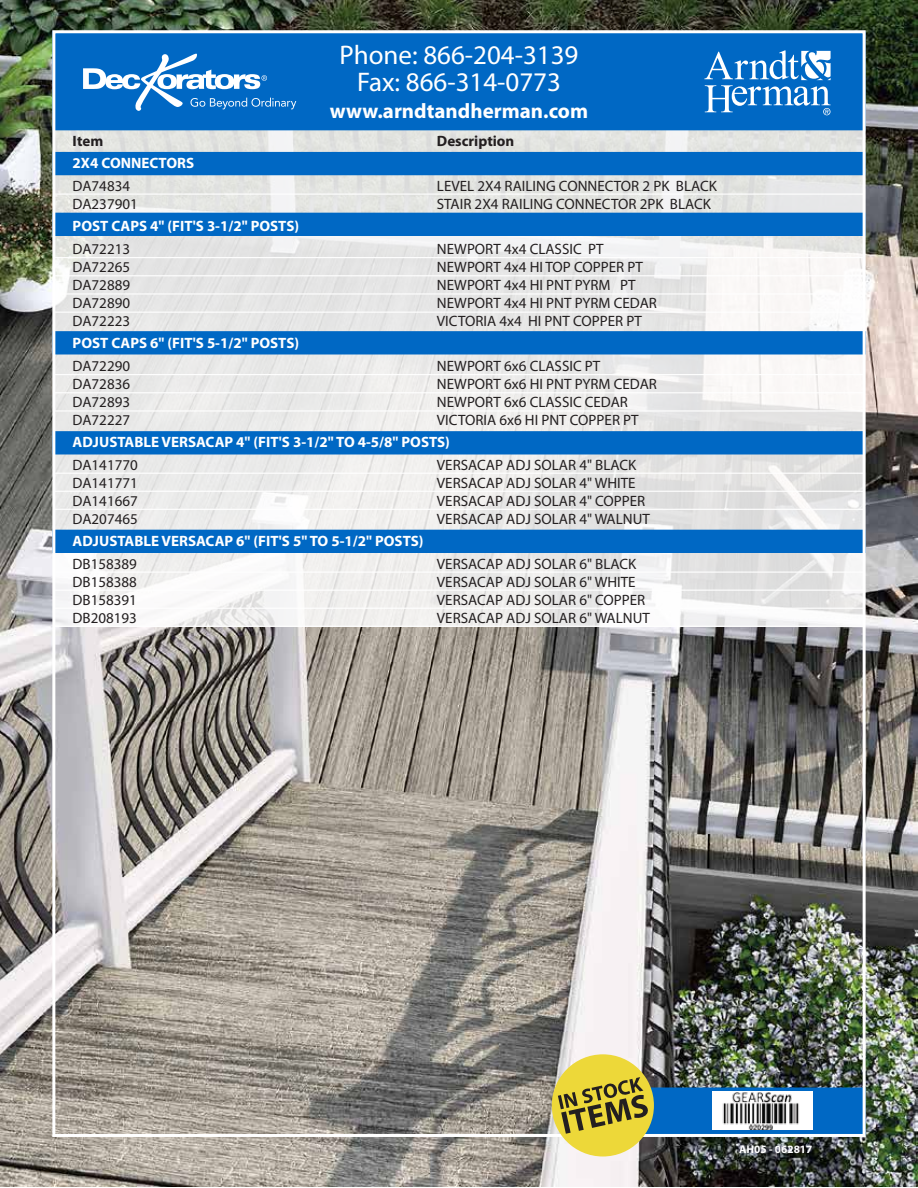
<style>
.page{position:relative;width:918px;height:1188px;background:#fff}
.page>*{position:absolute;margin:0;border:0;box-sizing:border-box;transform-origin:0 0}
.t1{font:27px/27px "Myriad Pro";color:#fff;text-align:center}
.t2{font:700 21px "Myriad Pro";color:#fff}
.t3{font:15px "Myriad Pro";color:#231f20}
.t4{font:700 15px "Myriad Pro";color:#fff}
.t5{font:700 15px "Myriad Pro";color:#231f20}
.t6{font:700 11.25px "Myriad Pro";color:#fff}
</style>
<div class="page">
<img style="left:0;top:0;width:917px;height:1186px">
<svg style="left:56px;top:130px;width:806px;height:496px;fill:#e8e8e8"></svg>
<div style="left:52px;top:31px;width:814px;height:99px;background:#0068c4"></div>
<svg style="left:704px;top:50px;width:127px;height:65px"></svg>
<div style="left:600px;top:1088px;width:266px;height:48px;background:#0068c4"></div>
<hr style="left:54px;top:194px;width:810px;height:1px;background:#fff">
<hr style="left:54px;top:257px;width:810px;height:1px;background:#fff">
<hr style="left:54px;top:275px;width:810px;height:1px;background:#fff">
<hr style="left:54px;top:293px;width:810px;height:2px;background:#fff">
<hr style="left:54px;top:312px;width:810px;height:1px;background:#fff">
<hr style="left:54px;top:473px;width:810px;height:1px;background:#fff">
<hr style="left:54px;top:491px;width:810px;height:1px;background:#fff">
<hr style="left:54px;top:509px;width:810px;height:1px;background:#fff">
<hr style="left:54px;top:572px;width:810px;height:1px;background:#fff">
<hr style="left:54px;top:590px;width:810px;height:1px;background:#fff">
<hr style="left:54px;top:608px;width:810px;height:1px;background:#fff">
<hr style="left:54px;top:626px;width:810px;height:1px;background:#fff">
<svg style="left:83px;top:54px;width:213px;height:57px"></svg>
<div style="left:52px;top:152px;width:814px;height:23px;background:#0068c4"></div>
<div style="left:52px;top:331px;width:814px;height:24px;background:#0068c4;border:3px solid #0068c4"></div>
<div style="left:52px;top:431px;width:814px;height:23px;background:#0068c4;border:3px solid #0068c4"></div>
<div style="left:52px;top:530px;width:814px;height:23px;background:#0068c4"></div>
<div style="left:52px;top:213px;width:814px;height:23px;background:#0068c4"></div>
<hr style="left:54px;top:374px;width:810px;height:1px;background:#fff">
<hr style="left:54px;top:392px;width:810px;height:1px;background:#fff">
<hr style="left:54px;top:410px;width:810px;height:2px;background:#fff">
<div style="left:552px;top:1054px;width:102px;height:103px;background:#edd839;border-radius:50%"></div>
<svg style="left:558px;top:1077px;width:90px;height:57px"></svg>
<div style="left:712px;top:1092px;width:100px;height:38px;background:#fff"></div>
<img style="left:722px;top:1092px;width:77px;height:37px">
<h1 class="t1" style="left:340px;top:41px;width:240px">Phone: 866-204-3139<br>Fax: 866-314-0773</h1>
<h2 class="t2" style="left:330px;top:98px;width:260px">www.arndtandherman.com</h2>
<p class="t5" style="left:73px;top:131px;width:32px">Item</p>
<p class="t5" style="left:437px;top:131px;width:79px">Description</p>
<p class="t4" style="left:73px;top:153px;width:123px">2X4 CONNECTORS</p>
<p class="t3" style="left:73px;top:176px;width:59px">DA74834</p>
<p class="t3" style="left:437px;top:176px;width:281px">LEVEL 2X4 RAILING CONNECTOR 2 PK BLACK</p>
<p class="t3" style="left:73px;top:194px;width:67px">DA237901</p>
<p class="t3" style="left:437px;top:194px;width:275px">STAIR 2X4 RAILING CONNECTOR 2PK BLACK</p>
<p class="t4" style="left:73px;top:216px;width:228px">POST CAPS 4" (FIT'S 3-1/2" POSTS)</p>
<p class="t3" style="left:73px;top:239px;width:59px">DA72213</p>
<p class="t3" style="left:437px;top:239px;width:168px">NEWPORT 4x4 CLASSIC PT</p>
<p class="t3" style="left:73px;top:257px;width:59px">DA72265</p>
<p class="t3" style="left:437px;top:257px;width:207px">NEWPORT 4x4 HI TOP COPPER PT</p>
<p class="t3" style="left:73px;top:275px;width:59px">DA72889</p>
<p class="t3" style="left:437px;top:275px;width:200px">NEWPORT 4x4 HI PNT PYRM PT</p>
<p class="t3" style="left:73px;top:293px;width:59px">DA72890</p>
<p class="t3" style="left:437px;top:293px;width:222px">NEWPORT 4x4 HI PNT PYRM CEDAR</p>
<p class="t3" style="left:73px;top:311px;width:59px">DA72223</p>
<p class="t3" style="left:437px;top:311px;width:206px">VICTORIA 4x4 HI PNT COPPER PT</p>
<p class="t4" style="left:73px;top:333px;width:228px">POST CAPS 6" (FIT'S 5-1/2" POSTS)</p>
<p class="t3" style="left:73px;top:356px;width:59px">DA72290</p>
<p class="t3" style="left:437px;top:356px;width:165px">NEWPORT 6x6 CLASSIC PT</p>
<p class="t3" style="left:73px;top:374px;width:59px">DA72836</p>
<p class="t3" style="left:437px;top:374px;width:222px">NEWPORT 6x6 HI PNT PYRM CEDAR</p>
<p class="t3" style="left:73px;top:392px;width:59px">DA72893</p>
<p class="t3" style="left:437px;top:392px;width:193px">NEWPORT 6x6 CLASSIC CEDAR</p>
<p class="t3" style="left:73px;top:410px;width:59px">DA72227</p>
<p class="t3" style="left:437px;top:410px;width:203px">VICTORIA 6x6 HI PNT COPPER PT</p>
<p class="t4" style="left:73px;top:432px;width:379px">ADJUSTABLE VERSACAP 4" (FIT'S 3-1/2" TO 4-5/8" POSTS)</p>
<p class="t3" style="left:73px;top:455px;width:67px">DA141770</p>
<p class="t3" style="left:437px;top:455px;width:201px">VERSACAP ADJ SOLAR 4" BLACK</p>
<p class="t3" style="left:73px;top:473px;width:67px">DA141771</p>
<p class="t3" style="left:437px;top:473px;width:200px">VERSACAP ADJ SOLAR 4" WHITE</p>
<p class="t3" style="left:73px;top:491px;width:67px">DA141667</p>
<p class="t3" style="left:437px;top:491px;width:210px">VERSACAP ADJ SOLAR 4" COPPER</p>
<p class="t3" style="left:73px;top:509px;width:67px">DA207465</p>
<p class="t3" style="left:437px;top:509px;width:214px">VERSACAP ADJ SOLAR 4" WALNUT</p>
<p class="t4" style="left:73px;top:531px;width:352px">ADJUSTABLE VERSACAP 6" (FIT'S 5" TO 5-1/2" POSTS)</p>
<p class="t3" style="left:73px;top:554px;width:66px">DB158389</p>
<p class="t3" style="left:437px;top:554px;width:201px">VERSACAP ADJ SOLAR 6" BLACK</p>
<p class="t3" style="left:73px;top:572px;width:66px">DB158388</p>
<p class="t3" style="left:437px;top:572px;width:200px">VERSACAP ADJ SOLAR 6" WHITE</p>
<p class="t3" style="left:73px;top:590px;width:66px">DB158391</p>
<p class="t3" style="left:437px;top:590px;width:210px">VERSACAP ADJ SOLAR 6" COPPER</p>
<p class="t3" style="left:73px;top:608px;width:66px">DB208193</p>
<p class="t3" style="left:437px;top:608px;width:214px">VERSACAP ADJ SOLAR 6" WALNUT</p>
<p class="t6" style="left:739px;top:1142px;width:75px">AH05 - 062817</p>
</div>
